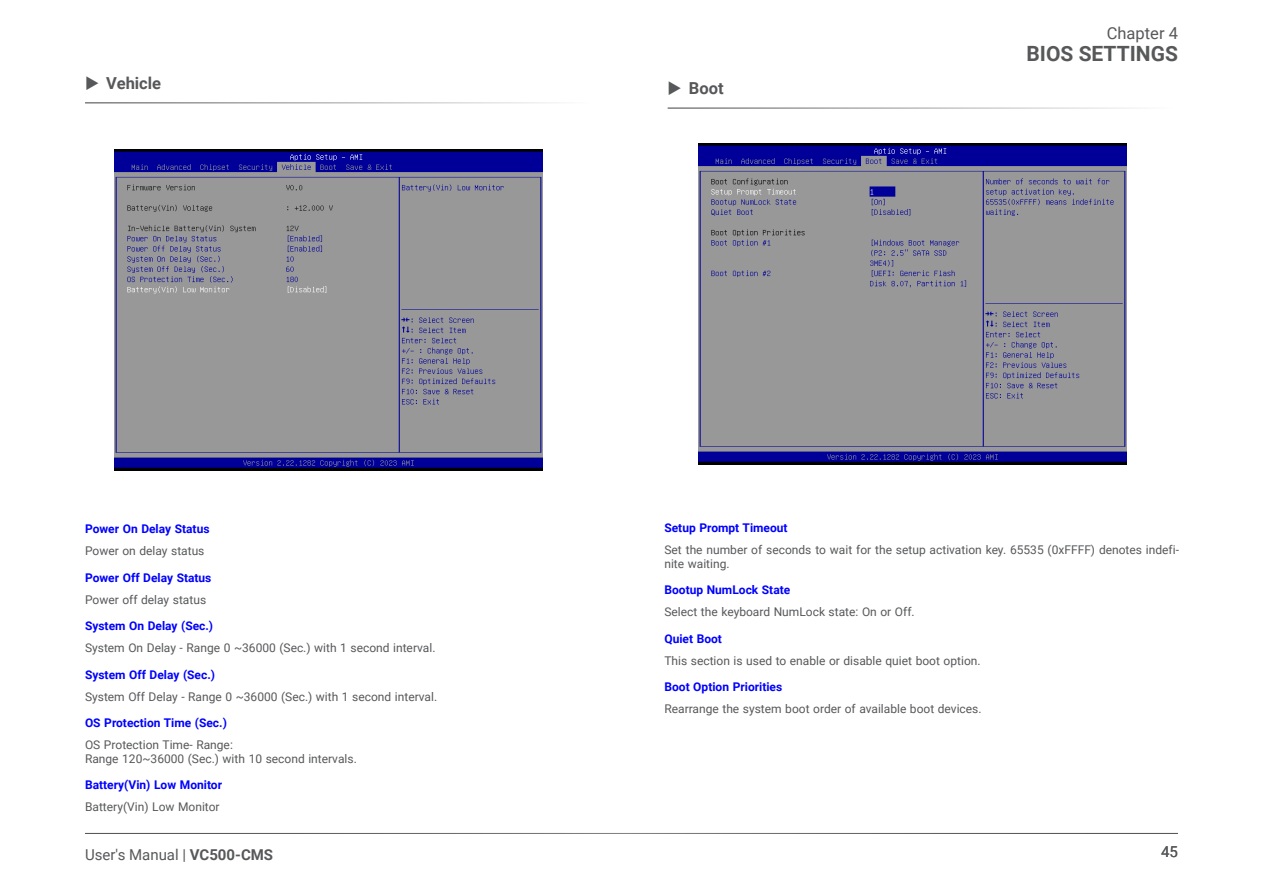
<style>
.page{position:relative;width:1263px;height:893px;background:#fff}
.page>*{position:absolute;margin:0;border:0;box-sizing:border-box;transform-origin:0 0}
.t1{font:700 21px "Roboto";color:#57585a}
.t2{font:700 16.5px "Roboto";color:#57585a}
.t3{font:16.5px "Roboto";color:#57585a}
.t4{font:15px "Roboto";color:#57585a}
.Body_Text{font:12px/13.5px "Roboto";color:#57585a}
.BIOS_Item{font:700 12px "Roboto";color:#00f}
.s1{font-weight:700}
</style>
<div class="page">
<hr style="left:85px;top:833px;width:1093px;height:1px;background:#57585a">
<hr style="left:85px;top:102px;width:515px;height:2px;background:#595a5b">
<img style="left:115px;top:149px;width:428px;height:321px">
<img style="left:699px;top:144px;width:428px;height:321px">
<hr style="left:668px;top:107px;width:514px;height:2px;background:#595a5b">
<p class="t2" style="left:106px;top:71px;width:56px">Vehicle</p>
<p class="t2" style="left:689px;top:77px;width:36px">Boot</p>
<h2 class="t3" style="left:1107px;top:21px;width:73px">Chapter 4</h2>
<h1 class="t1" style="left:1026px;top:39px;width:153px">BIOS SETTINGS</h1>
<p class="BIOS_Item" style="left:85px;top:520px;width:126px">Power On Delay Status</p>
<p class="Body_Text" style="left:85px;top:544px;width:121px">Power on delay status</p>
<p class="BIOS_Item" style="left:85px;top:569px;width:128px">Power Off Delay Status</p>
<p class="Body_Text" style="left:85px;top:592px;width:123px">Power off delay status</p>
<p class="BIOS_Item" style="left:85px;top:617px;width:130px">System On Delay (Sec.)</p>
<p class="Body_Text" style="left:85px;top:641px;width:352px">System On Delay - Range 0 ~36000 (Sec.) with 1 second interval.</p>
<p class="BIOS_Item" style="left:85px;top:666px;width:132px">System Off Delay (Sec.)</p>
<p class="Body_Text" style="left:85px;top:689px;width:354px">System Off Delay - Range 0 ~36000 (Sec.) with 1 second interval.</p>
<p class="BIOS_Item" style="left:85px;top:714px;width:143px">OS Protection Time (Sec.)</p>
<p class="Body_Text" style="left:85px;top:738px;width:149px">OS Protection Time- Range:</p>
<p class="Body_Text" style="left:85px;top:751px;width:273px">Range 120~36000 (Sec.) with 10 second intervals.</p>
<p class="BIOS_Item" style="left:85px;top:776px;width:139px">Battery(Vin) Low Monitor</p>
<p class="Body_Text" style="left:85px;top:800px;width:136px">Battery(Vin) Low Monitor</p>
<p class="t4" style="left:85px;top:844px;width:190px">User's Manual | <span class="s1">VC500-CMS</span></p>
<p class="BIOS_Item" style="left:664px;top:520px;width:125px">Setup Prompt Timeout</p>
<p class="Body_Text" style="left:664px;top:543px;width:516px">Set the number of seconds to wait for the setup activation key. 65535 (0xFFFF) denotes indefi&shy;nite waiting.</p>
<p class="BIOS_Item" style="left:664px;top:582px;width:127px">Bootup NumLock State</p>
<p class="Body_Text" style="left:664px;top:605px;width:252px">Select the keyboard NumLock state: On or Off.</p>
<p class="BIOS_Item" style="left:664px;top:630px;width:59px">Quiet Boot</p>
<p class="Body_Text" style="left:664px;top:653px;width:318px">This section is used to enable or disable quiet boot option.</p>
<p class="BIOS_Item" style="left:664px;top:679px;width:119px">Boot Option Priorities</p>
<p class="Body_Text" style="left:664px;top:702px;width:319px">Rearrange the system boot order of available boot devices.</p>
<p class="t4" style="left:1161px;top:841px;width:18px">45</p>
</div>
